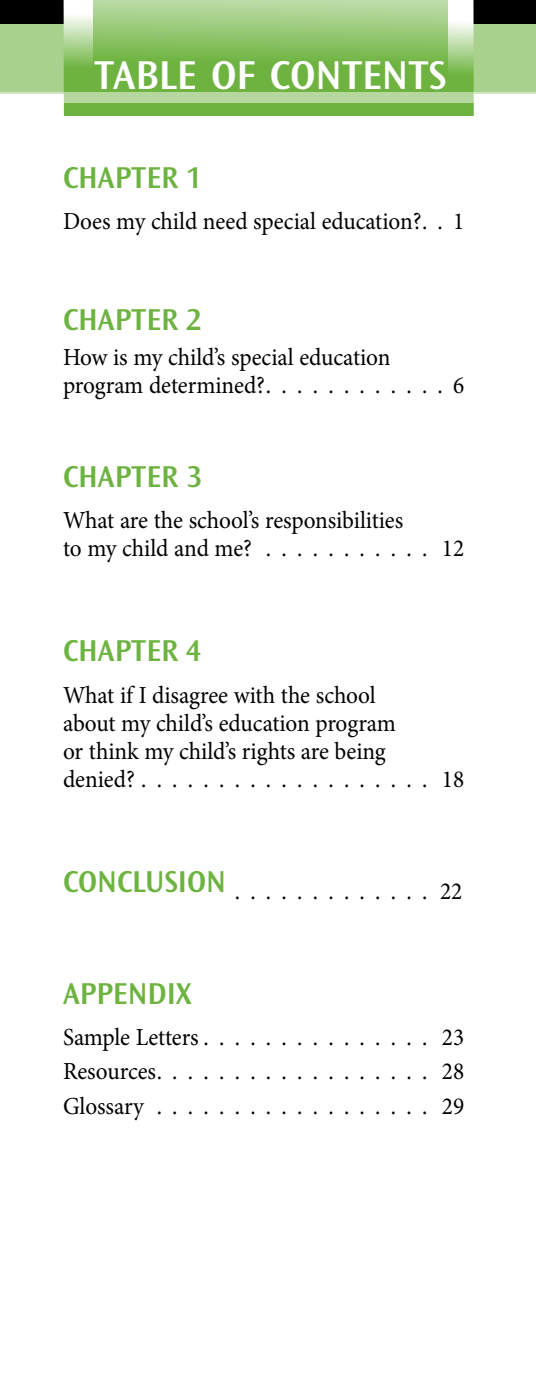
<style>
.page{position:relative;width:536px;height:1386px;background:#fff}
.page>*{position:absolute;margin:0;border:0;box-sizing:border-box;transform-origin:0 0}
.t1{font:600 42px "Ocean Sans Std";color:#fff}
.t2{font:600 31.5px "Ocean Sans Std";color:#6db33f}
.t3{font:24.5px/28px "Minion Pro";letter-spacing:-.005em;color:#000;scale:.95 1}
</style>
<div class="page">
<div style="left:0;top:20px;width:536px;height:74px;background:#a7d18c"></div>
<div style="left:0;top:0;width:536px;height:24px;background:#000"></div>
<svg style="left:64px;top:0;width:409px;height:116px;background:#8fc46c"></svg>
<svg style="left:93px;top:0;width:354px;height:93px;background:#8ac165"></svg>
<svg style="left:0;top:93px;width:536px;height:10px;fill:#b6d89f"></svg>
<h1 class="t1" style="left:94px;top:52px;width:353px">TABLE OF CONTENTS</h1>
<p class="t2" style="left:63px;top:160px;width:140px">CHAPTER 1</p>
<p class="t3" style="left:63px;top:207px;width:423px">Does my child need special education? . . 1</p>
<p class="t2" style="left:63px;top:302px;width:140px">CHAPTER 2</p>
<p class="t3" style="left:63px;top:343px;width:423px">How is my child’s special education program determined? . . . . . . . . . . . . 6</p>
<p class="t2" style="left:63px;top:459px;width:141px">CHAPTER 3</p>
<p class="t3" style="left:63px;top:507px;width:423px">What are the school’s responsibilities<br>to my child and me? ........... 12</p>
<p class="t2" style="left:63px;top:633px;width:140px">CHAPTER 4</p>
<p class="t3" style="left:63px;top:681px;width:423px">What if I disagree with the school<br>about my child’s education program<br>or think my child’s rights are being<br>denied? . . . . . . . . . . . . . . . . . . . 18</p>
<p class="t3" style="left:63px;top:877px;width:422px"><sup>CONCLUSION</sup> . . . . . . . . . . . . . 22</p>
<p class="t2" style="left:63px;top:976px;width:130px">APPENDIX</p>
<p class="t3" style="left:63px;top:1020px;width:423px;line-height:34.3px;text-align:justify">Sample Letters . . . . . . . . . . . . . . . 23<br>Resources . . . . . . . . . . . . . . . . . . 28<br>Glossary.................. 29</p>
</div>
